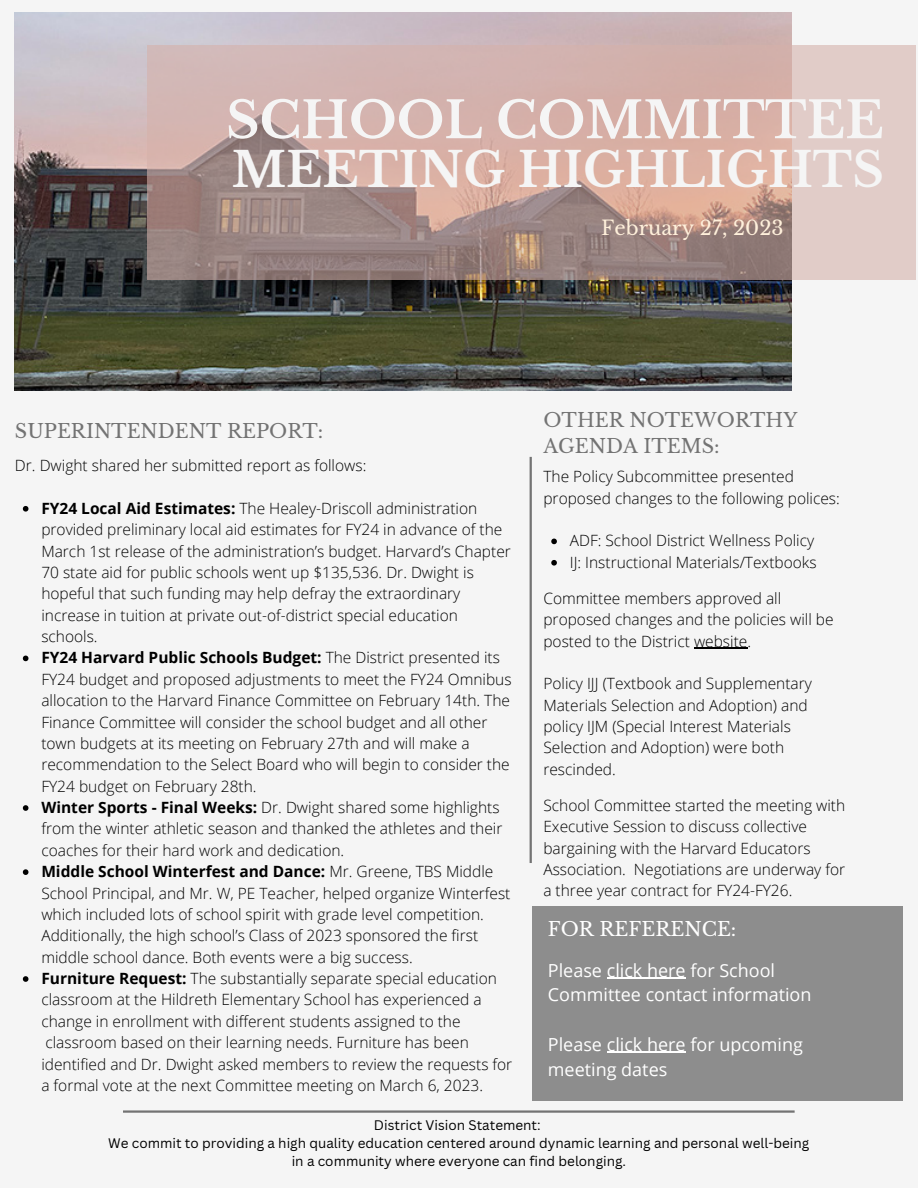
<style>
.page{position:relative;width:918px;height:1188px;background:#f5f5f5}
.page>*{position:absolute;margin:0;border:0;box-sizing:border-box;transform-origin:0 0}
.t1{font:700 50.55px "Libre Baskerville";color:#f5f5f5}
.t2{font:700 47.55px "Libre Baskerville";color:#f5f5f5}
.t3{font:19.8px "Libre Baskerville";color:#fff0db}
.t4{font:19.2px/25.8px "Libre Baskerville";color:#737373}
.t5{font:19.2px "Libre Baskerville";color:#fff}
.t6{font:18px/24.8px "Open Sans";color:#fff}
.t7{font:300 15.45px/21.3px "Open Sans";color:#000}
.t8{font:13.5px/18px "Canva Sans";color:#000;text-align:center}
.s1{font-weight:700}
</style>
<div class="page">
<img style="left:15px;top:12px;width:776px;height:378px">
<hr style="left:530px;top:457px;width:2px;height:406px;background:#737373">
<div style="left:532px;top:906px;width:371px;height:194px;background:#8d8d8d"></div>
<svg style="left:148px;top:45px;width:768px;height:234px"></svg>
<hr style="left:123px;top:1110px;width:672px;height:3px;background:#737373">
<svg style="left:23px;top:506px;width:5px;height:6px"></svg>
<svg style="left:23px;top:656px;width:5px;height:5px"></svg>
<svg style="left:23px;top:805px;width:5px;height:6px"></svg>
<svg style="left:23px;top:869px;width:5px;height:6px"></svg>
<svg style="left:23px;top:976px;width:5px;height:6px"></svg>
<svg style="left:551px;top:539px;width:6px;height:5px"></svg>
<svg style="left:551px;top:560px;width:6px;height:6px"></svg>
<hr style="left:694px;top:648px;width:53px;height:1px;background:#000">
<hr style="left:607px;top:978px;width:79px;height:1px;background:#fff">
<hr style="left:607px;top:1052px;width:79px;height:1px;background:#fff">
<h1 class="t1" style="left:226px;top:89px;width:659px">SCHOOL COMMITTEE</h1>
<h2 class="t2" style="left:232px;top:140px;width:654px">MEETING HIGHLIGHTS</h2>
<p class="t3" style="left:601px;top:216px;width:184px">February 27, 2023</p>
<p class="t4" style="left:15px;top:419px;width:310px">SUPERINTENDENT REPORT:</p>
<p class="t7" style="left:15px;top:454px;width:353px">Dr. Dwight shared her submitted report as follows:</p>
<p class="t7" style="left:41px;top:497px;width:473px"><span class="s1">FY24 Local Aid Estimates:</span> The Healey-Driscoll administration provided preliminary local aid estimates for FY24 in advance of the March 1st release of the administration’s budget. Harvard’s Chapter 70 state aid for public schools went up $135,536. Dr. Dwight is hopeful that such funding may help defray the extraordinary increase in tuition at private out-of-district special education schools.<br><span class="s1">FY24 Harvard Public Schools Budget:</span> The District presented its FY24 budget and proposed adjustments to meet the FY24 Omnibus allocation to the Harvard Finance Committee on February 14th. The Finance Committee will consider the school budget and all other town budgets at its meeting on February 27th and will make a recommendation to the Select Board who will begin to consider the FY24 budget on February 28th.<br><span class="s1">Winter Sports - Final Weeks:</span> Dr. Dwight shared some highlights from the winter athletic season and thanked the athletes and their coaches for their hard work and dedication.<br><span class="s1">Middle School Winterfest and Dance:</span> Mr. Greene, TBS Middle School Principal, and Mr. W, PE Teacher, helped organize Winterfest which included lots of school spirit with grade level competition.<br>Additionally, the high school’s Class of 2023 sponsored the first middle school dance. Both events were a big success.<br><span class="s1">Furniture Request:</span> The substantially separate special education classroom at the Hildreth Elementary School has experienced a change in enrollment with different students assigned to the classroom based on their learning needs. Furniture has been identified and Dr. Dwight asked members to review the requests for a formal vote at the next Committee meeting on March 6, 2023.</p>
<p class="t4" style="left:543px;top:407px;width:256px">OTHER NOTEWORTHY<br>AGENDA ITEMS:</p>
<p class="t7" style="left:543px;top:466px;width:298px">The Policy Subcommittee presented proposed changes to the following polices:</p>
<p class="t7" style="left:570px;top:530px;width:248px">ADF: School District Wellness Policy<br>IJ: Instructional Materials/Textbooks</p>
<p class="t7" style="left:543px;top:587px;width:292px">Committee members approved all proposed changes and the policies will be posted to the District website.</p>
<p class="t7" style="left:543px;top:673px;width:270px">Policy IJJ (Textbook and Supplementary Materials Selection and Adoption) and policy IJM (Special Interest Materials Selection and Adoption) were both rescinded.</p>
<p class="t7" style="left:543px;top:794px;width:303px">School Committee started the meeting with Executive Session to discuss collective bargaining with the Harvard Educators Association. Negotiations are underway for a three year contract for FY24-FY26.</p>
<p class="t5" style="left:548px;top:917px;width:190px">FOR REFERENCE:</p>
<p class="t6" style="left:548px;top:957px;width:265px">Please click here for School<br>Committee contact information</p>
<p class="t6" style="left:548px;top:1031px;width:257px">Please click here for upcoming meeting dates</p>
<p class="t8" style="left:108px;top:1116px;width:702px">District Vision Statement:<br>We commit to providing a high quality education centered around dynamic learning and personal well-being in a community where everyone can find belonging.</p>
</div>
